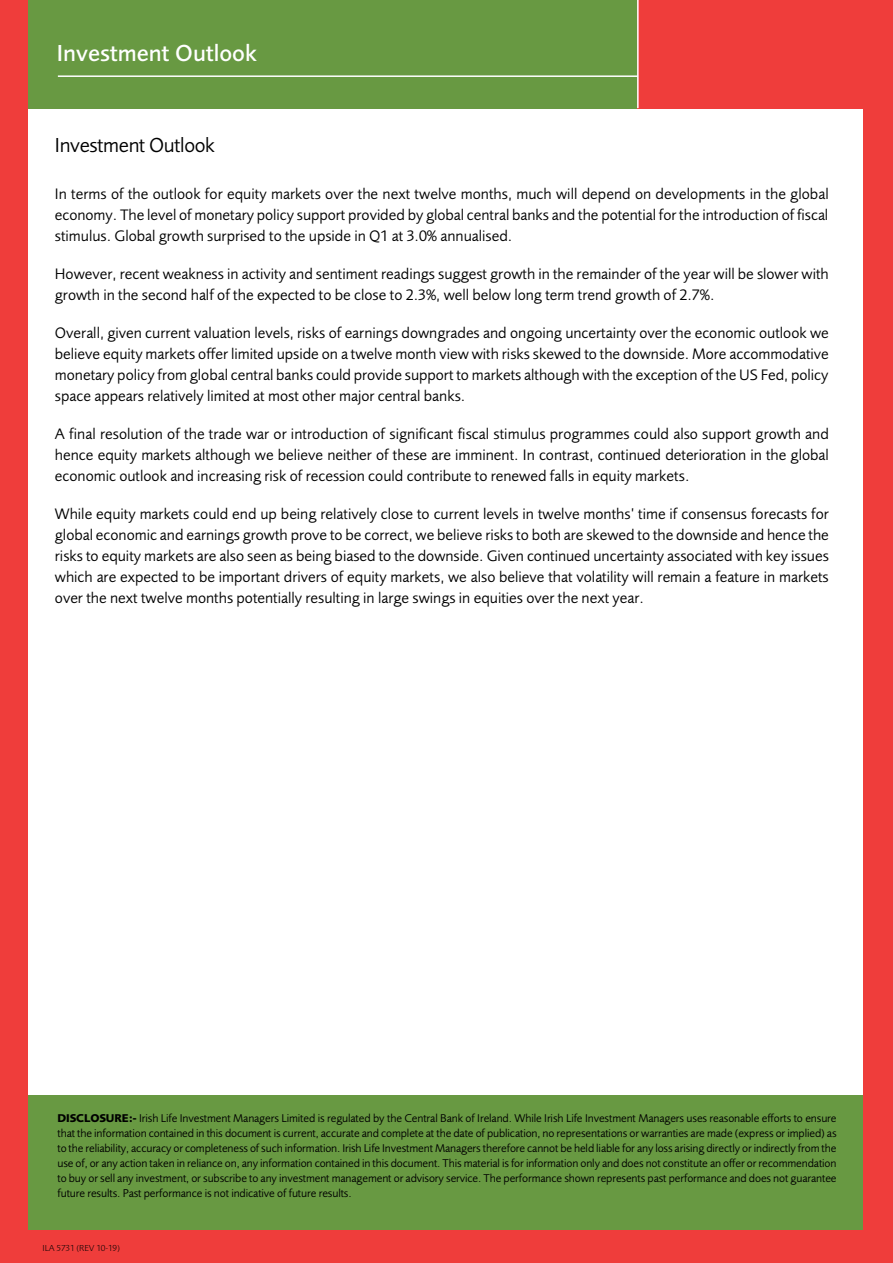
<style>
.page{position:relative;width:893px;height:1263px;background:#fff}
.page>*{position:absolute;margin:0;border:0;box-sizing:border-box;transform-origin:0 0}
.t1{font:500 24px "Foundry Sans";color:#fff}
.t2{font:21px "Foundry Sans";letter-spacing:-.015em;color:#000}
.t3{font:15.75px/21px "Foundry Sans";color:#000;text-align:justify}
.t4{font:11.7px/15px "Foundry Sans";letter-spacing:-.01em;color:#000;text-align:justify}
.t5{font:300 9px "Foundry Sans";color:#000}
.s1{font-weight:700}
</style>
<div class="page">
<div style="left:27px;top:0;width:611px;height:108px;background:#689942"></div>
<div style="left:27px;top:1095px;width:837px;height:136px;background:#689942"></div>
<div style="left:638px;top:0;width:255px;height:108px;background:#ef3d3b"></div>
<div style="left:0;top:0;width:28px;height:1263px;background:#ef3d3b"></div>
<div style="left:864px;top:0;width:29px;height:1263px;background:#ef3d3b"></div>
<div style="left:0;top:1231px;width:887px;height:32px;background:#ef3d3b"></div>
<hr style="left:58px;top:75px;width:580px;height:2px;background:#fff">
<hr style="left:637px;top:0;width:2px;height:108px;background:#fff">
<h1 class="t1" style="left:57px;top:39px;width:202px">Investment Outlook</h1>
<h2 class="t2" style="left:55px;top:134px;width:162px">Investment Outlook</h2>
<p class="t3" style="left:55px;top:183px;width:775px">In terms of the outlook for equity markets over the next twelve months, much will depend on developments in the global economy. The level of monetary policy support provided by global central banks and the potential for the introduction of fiscal stimulus. Global growth surprised to the upside in Q1 at 3.0% annualised.</p>
<p class="t3" style="left:55px;top:263px;width:775px">However, recent weakness in activity and sentiment readings suggest growth in the remainder of the year will be slower with growth in the second half of the expected to be close to 2.3%, well below long term trend growth of 2.7%.</p>
<p class="t3" style="left:55px;top:322px;width:775px">Overall, given current valuation levels, risks of earnings downgrades and ongoing uncertainty over the economic outlook we believe equity markets offer limited upside on a twelve month view with risks skewed to the downside. More accommodative monetary policy from global central banks could provide support to markets although with the exception of the US Fed, policy space appears relatively limited at most other major central banks.</p>
<p class="t3" style="left:55px;top:423px;width:775px">A final resolution of the trade war or introduction of significant fiscal stimulus programmes could also support growth and hence equity markets although we believe neither of these are imminent. In contrast, continued deterioration in the global economic outlook and increasing risk of recession could contribute to renewed falls in equity markets.</p>
<p class="t3" style="left:55px;top:503px;width:775px">While equity markets could end up being relatively close to current levels in twelve months’ time if consensus forecasts for global economic and earnings growth prove to be correct, we believe risks to both are skewed to the downside and hence the risks to equity markets are also seen as being biased to the downside. Given continued uncertainty associated with key issues which are expected to be important drivers of equity markets, we also believe that volatility will remain a feature in markets over the next twelve months potentially resulting in large swings in equities over the next year.</p>
<p class="t4" style="left:57px;top:1110px;width:781px"><span class="s1">DISCLOSURE:-</span> Irish Life Investment Managers Limited is regulated by the Central Bank of Ireland. While Irish Life Investment Managers uses reasonable efforts to ensure that the information contained in this document is current, accurate and complete at the date of publication, no representations or warranties are made (express or implied) as to the reliability, accuracy or completeness of such information. Irish Life Investment Managers therefore cannot be held liable for any loss arising directly or indirectly from the use of, or any action taken in reliance on, any information contained in this document. This material is for information only and does not constitute an offer or recommendation to buy or sell any investment, or subscribe to any investment management or advisory service. The performance shown represents past performance and does not guarantee future results. Past performance is not indicative of future results.</p>
<p class="t5" style="left:43px;top:1243px;width:79px">ILA 5731 (REV 10-19)</p>
</div>
